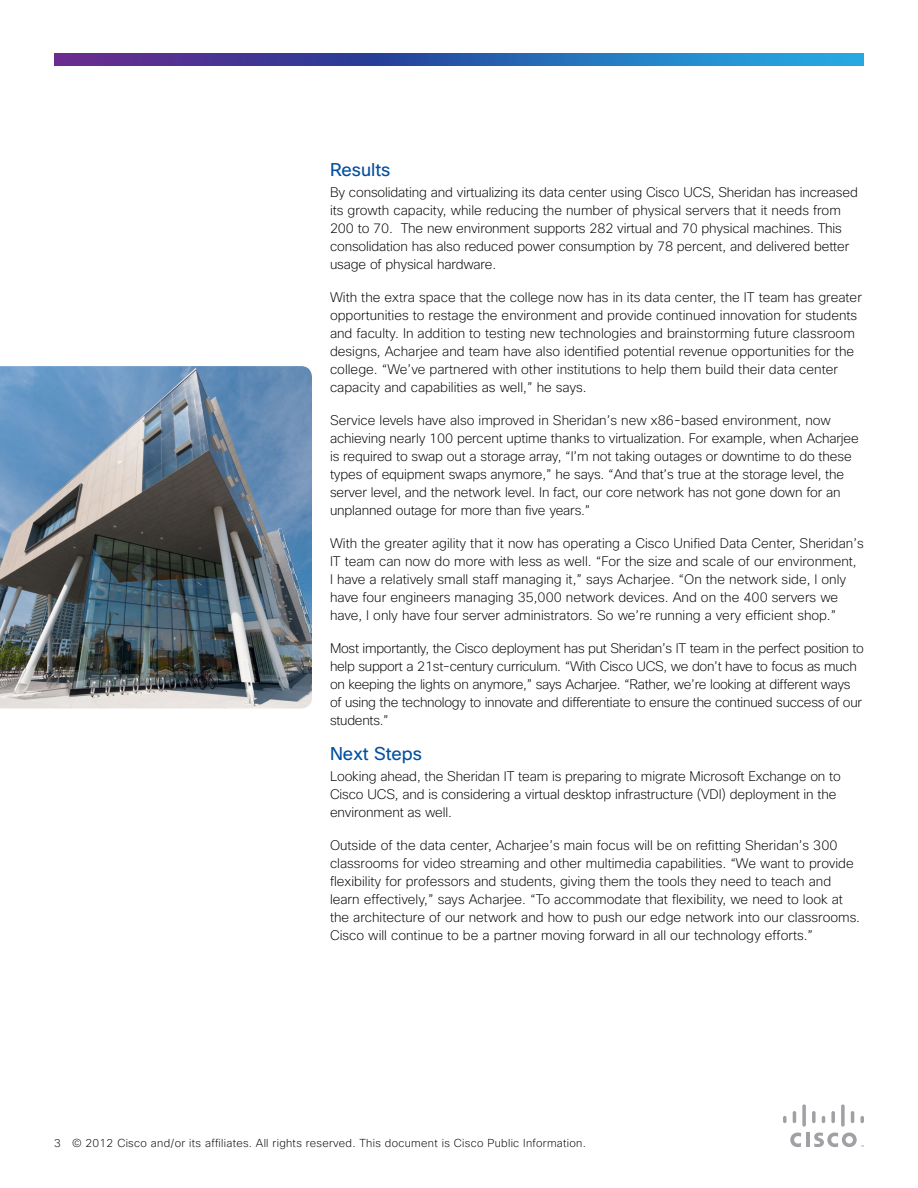
<style>
.page{position:relative;width:918px;height:1188px;background:#fff}
.page>*{position:absolute;margin:0;border:0;box-sizing:border-box;transform-origin:0 0}
.Subhead_1{font:18px "Cisco Sans";color:#024f9f}
.Body_1{font:200 13.5px/18px "Cisco Sans";letter-spacing:-.005em;color:#000}
.Folio{font:200 11.25px "Cisco Sans";letter-spacing:.025em;color:#000}
</style>
<div class="page">
<svg style="left:54px;top:53px;width:810px;height:12px;background:#345eae"></svg>
<hr style="left:806px;top:1133px;width:3px;height:14px;background:#9fa1a4">
<svg style="left:790px;top:1133px;width:11px;height:14px"></svg>
<svg style="left:783px;top:1116px;width:4px;height:7px"></svg>
<svg style="left:793px;top:1111px;width:3px;height:12px"></svg>
<svg style="left:802px;top:1104px;width:4px;height:23px"></svg>
<svg style="left:812px;top:1111px;width:4px;height:12px"></svg>
<svg style="left:822px;top:1116px;width:3px;height:7px"></svg>
<svg style="left:831px;top:1111px;width:4px;height:12px"></svg>
<svg style="left:841px;top:1104px;width:4px;height:23px"></svg>
<svg style="left:851px;top:1111px;width:3px;height:12px"></svg>
<svg style="left:860px;top:1116px;width:4px;height:7px"></svg>
<svg style="left:814px;top:1133px;width:50px;height:14px"></svg>
<img style="left:0;top:366px;width:312px;height:342px">
<p class="Subhead_1" style="left:330px;top:158px;width:62px">Results</p>
<p class="Body_1" style="left:330px;top:184px;width:529px">By consolidating and virtualizing its data center using Cisco UCS, Sheridan has increased its growth capacity, while reducing the number of physical servers that it needs from 200 to 70. The new environment supports 282 virtual and 70 physical machines. This consolidation has also reduced power consumption by 78 percent, and delivered better usage of physical hardware.</p>
<p class="Body_1" style="left:330px;top:289px;width:533px">With the extra space that the college now has in its data center, the IT team has greater opportunities to restage the environment and provide continued innovation for students and faculty. In addition to testing new technologies and brainstorming future classroom designs, Acharjee and team have also identified potential revenue opportunities for the college. “We’ve partnered with other institutions to help them build their data center capacity and capabilities as well,” he says.</p>
<p class="Body_1" style="left:330px;top:412px;width:530px">Service levels have also improved in Sheridan’s new x86-based environment, now achieving nearly 100 percent uptime thanks to virtualization. For example, when Acharjee is required to swap out a storage array, “I’m not taking outages or downtime to do these types of equipment swaps anymore,” he says. “And that’s true at the storage level, the server level, and the network level. In fact, our core network has not gone down for an unplanned outage for more than five years.”</p>
<p class="Body_1" style="left:330px;top:535px;width:535px">With the greater agility that it now has operating a Cisco Unified Data Center, Sheridan’s IT team can now do more with less as well. “For the size and scale of our environment,<br>I have a relatively small staff managing it,” says Acharjee. “On the network side, I only have four engineers managing 35,000 network devices. And on the 400 servers we have, I only have four server administrators. So we’re running a very efficient shop.”</p>
<p class="Body_1" style="left:330px;top:640px;width:535px">Most importantly, the Cisco deployment has put Sheridan’s IT team in the perfect position to help support a 21st-century curriculum. “With Cisco UCS, we don’t have to focus as much on keeping the lights on anymore,” says Acharjee. “Rather, we’re looking at different ways of using the technology to innovate and differentiate to ensure the continued success of our students.”</p>
<p class="Subhead_1" style="left:330px;top:742px;width:94px">Next Steps</p>
<p class="Body_1" style="left:330px;top:767px;width:512px">Looking ahead, the Sheridan IT team is preparing to migrate Microsoft Exchange on to<br>Cisco UCS, and is considering a virtual desktop infrastructure (VDI) deployment in the environment as well.</p>
<p class="Body_1" style="left:330px;top:836px;width:532px">Outside of the data center, Acharjee’s main focus will be on refitting Sheridan’s 300 classrooms for video streaming and other multimedia capabilities. “We want to provide flexibility for professors and students, giving them the tools they need to teach and learn effectively,” says Acharjee. “To accommodate that flexibility, we need to look at the architecture of our network and how to push our edge network into our classrooms.<br>Cisco will continue to be a partner moving forward in all our technology efforts.”</p>
<p class="Folio" style="left:54px;top:1136px;width:533px">3 © 2012 Cisco and/or its affiliates. All rights reserved. This document is Cisco Public Information.</p>
</div>
